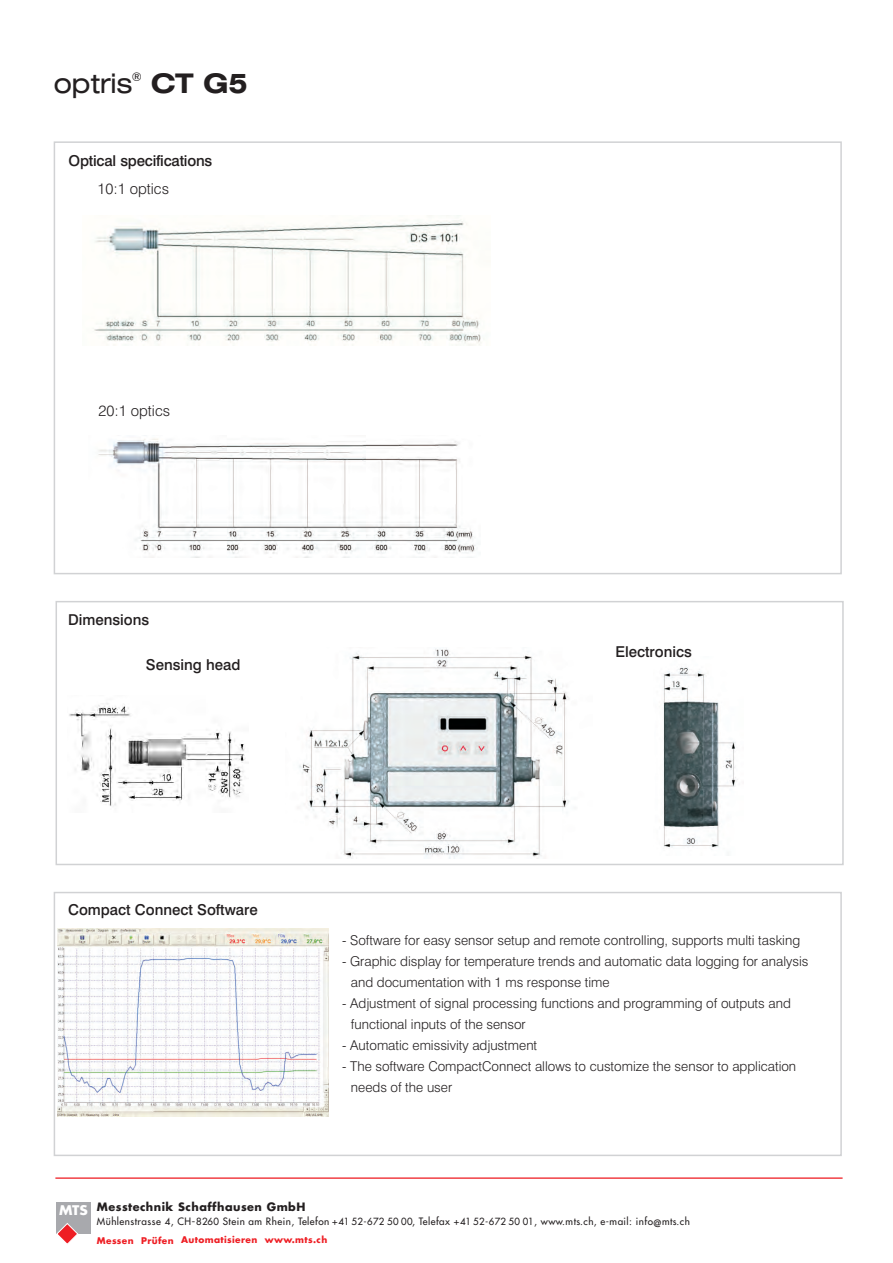
<style>
.page{position:relative;width:893px;height:1263px;background:#fff}
.page>*{position:absolute;margin:0;border:0;box-sizing:border-box;transform-origin:0 0}
.t1{font:expanded 27px "Swiss 721 BT";letter-spacing:-.015em;color:#231f20}
.t2{font:500 15px "Swiss 721 BT";color:#231f20}
.t3{font:300 15px "Swiss 721 BT";color:#231f20}
.t4{font:300 13.5px/21px "Swiss 721 BT";color:#231f20}
.t5{font:expanded 12px "Swiss 721 BT";color:#231f20}
.t6{font:700 11.25px "Futura";letter-spacing:.04em;color:#231f20}
.t7{font:9.9px "Futura";letter-spacing:.045em;color:#231f20}
.t8{font:700 9px "Futura";letter-spacing:.04em;color:#ee1e24}
.s1{font-weight:700}
.s2{font-size:12.9px;color:#fff}
.s3{font-size:9.6px}
.s4{font-size:10.05px}
</style>
<div class="page">
<div style="left:56px;top:601px;width:788px;height:264px;border:2px solid #d1d2d4"></div>
<img style="left:69px;top:703px;width:177px;height:103px">
<hr style="left:55px;top:1177px;width:788px;height:2px;background:#ee1d23">
<img style="left:57px;top:928px;width:271px;height:189px">
<img style="left:94px;top:215px;width:387px;height:131px">
<img style="left:98px;top:438px;width:378px;height:120px">
<img style="left:663px;top:667px;width:75px;height:181px">
<img style="left:299px;top:648px;width:271px;height:211px">
<div style="left:54px;top:892px;width:788px;height:264px;border:2px solid #d1d2d4"></div>
<div style="left:54px;top:141px;width:788px;height:433px;border:2px solid #d1d2d4"></div>
<div style="left:56px;top:1202px;width:34px;height:32px;background:#a8a9ad"></div>
<svg style="left:56px;top:1223px;width:22px;height:21px"></svg>
<p class="t5" style="left:132px;top:72px;width:11px">®</p>
<h1 class="t1" style="left:54px;top:72px;width:196px">optris <span class="s1">CT G5</span></h1>
<p class="t2" style="left:69px;top:154px;width:145px">Optical specifications</p>
<p class="t3" style="left:97px;top:183px;width:73px">10:1 optics</p>
<p class="t3" style="left:99px;top:405px;width:73px">20:1 optics</p>
<p class="t2" style="left:68px;top:613px;width:83px">Dimensions</p>
<p class="t2" style="left:146px;top:659px;width:96px">Sensing head</p>
<p class="t2" style="left:615px;top:645px;width:78px">Electronics</p>
<p class="t2" style="left:68px;top:904px;width:191px">Compact Connect Software</p>
<p class="t4" style="left:342px;top:931px;width:459px">- Software for easy sensor setup and remote controlling, supports multi tasking</p>
<p class="t4" style="left:351px;top:952px;width:459px;text-indent:-9px">- Graphic display for temperature trends and automatic data logging for analysis and documentation with 1 ms response time</p>
<p class="t4" style="left:351px;top:994px;width:441px;text-indent:-9px">- Adjustment of signal processing functions and programming of outputs and functional inputs of the sensor</p>
<p class="t4" style="left:342px;top:1036px;width:197px">- Automatic emissivity adjustment</p>
<p class="t4" style="left:351px;top:1057px;width:447px;text-indent:-9px">- The software CompactConnect allows to customize the sensor to application needs of the user</p>
<p class="t6" style="left:59px;top:1202px;width:248px"><span class="s2">MTS</span> Messtechnik Schaffhausen GmbH</p>
<p class="t7" style="left:97px;top:1216px;width:594px">Mühlenstrasse <span class="s3">4</span><span class="s4">,</span> CH<span class="s4">-</span><span class="s3">8260</span> Stein am Rhein, Telefon <span class="s4">+</span><span class="s3">41 52-672 50 00</span><span class="s4">,</span> Telefax <span class="s4">+</span><span class="s3">41 52-672 50 01</span><span class="s4">,</span> www.mts.ch, e-mail: info@mts.ch</p>
<p class="t8" style="left:97px;top:1236px;width:232px">Messen Prüfen Automatisieren www.mts.ch</p>
</div>
